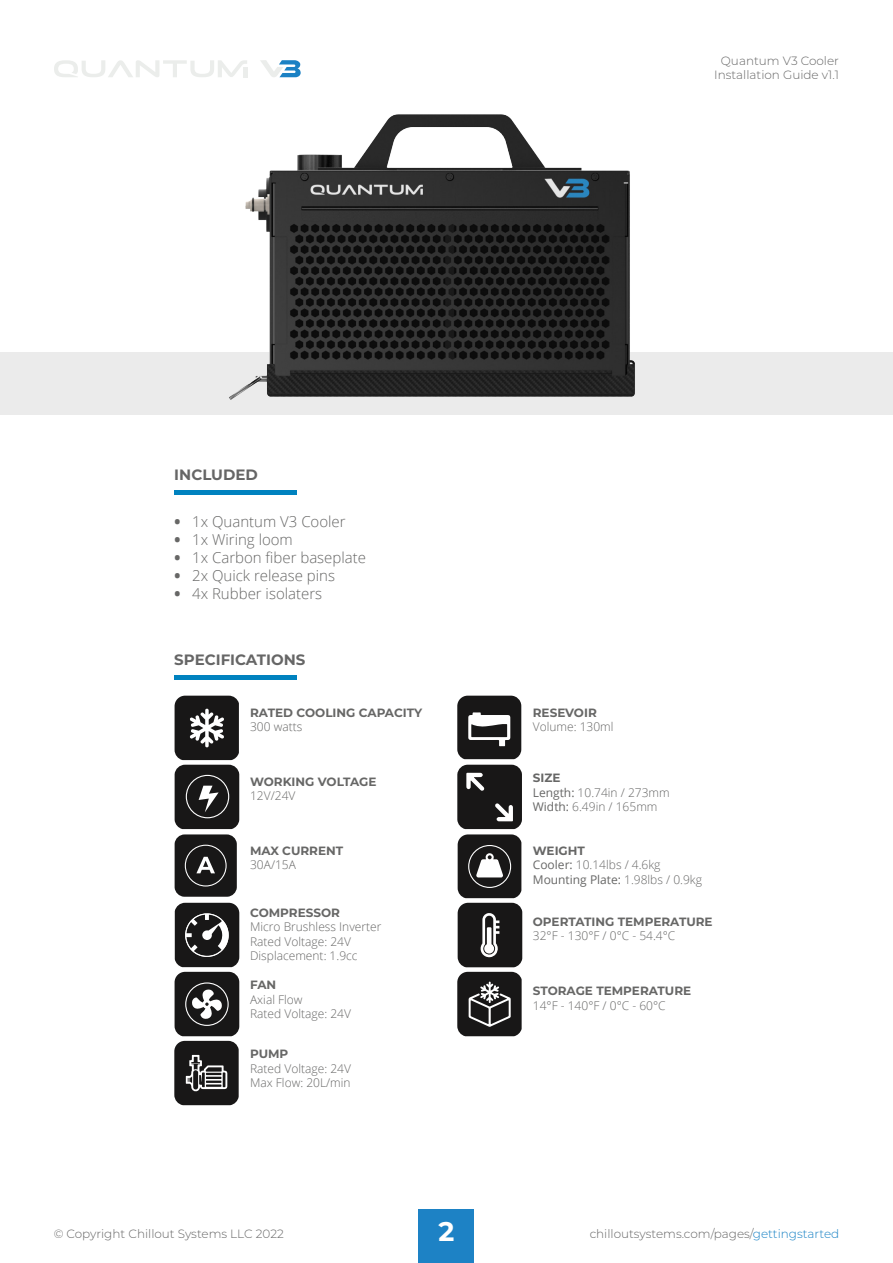
<style>
.page{position:relative;width:893px;height:1263px;background:#fff}
.page>*{position:absolute;margin:0;border:0;box-sizing:border-box;transform-origin:0 0}
.t1{font:700 27px "Montserrat";color:#fff}
.t2{font:300 15px "Open Sans";color:#676766}
.t3{font:700 15px "Montserrat";color:#666}
.t4{font:300 12px/14.4px "Open Sans";color:#676766}
.t5{font:300 12px/14.4px "Montserrat";color:#666;text-align:center}
.t6{font:700 12px/14.4px "Montserrat";color:#676766}
.s1{font-weight:800}
.s2{font-family:"Open Sans";font-weight:300}
.s3{font-family:"Montserrat";font-weight:700}
.s4{font-weight:400}
.s5{color:#1882c5}
</style>
<div class="page">
<div style="left:418px;top:1209px;width:55px;height:54px;background:#1d82c5"></div>
<svg style="left:54px;top:60px;width:193px;height:18px"></svg>
<hr style="left:243px;top:67px;width:4px;height:10px;background:#ebedeb">
<svg style="left:260px;top:60px;width:41px;height:17px"></svg>
<img style="left:211px;top:114px;width:443px;height:296px">
<div style="left:174px;top:675px;width:123px;height:5px;background:#0082bf"></div>
<hr style="left:175px;top:490px;width:122px;height:4px;background:#0082bf">
<svg style="left:174px;top:903px;width:65px;height:202px;background:#444343"></svg>
<svg style="left:457px;top:696px;width:64px;height:63px"></svg>
<svg style="left:175px;top:696px;width:64px;height:201px;background:#403f3f"></svg>
<svg style="left:457px;top:765px;width:65px;height:271px;background:#434343"></svg>
<p class="t5" style="left:714px;top:53px;width:126px">Quantum V3 Cooler<br>Installation Guide v1.1</p>
<p class="t3" style="left:174px;top:463px;width:85px">INCLUDED</p>
<p class="t2" style="left:175px;top:511px;width:173px"><span class="s1">•</span> 1x Quantum V3 Cooler</p>
<p class="t2" style="left:175px;top:529px;width:120px"><span class="s1">•</span> 1x Wiring loom</p>
<p class="t2" style="left:175px;top:547px;width:193px"><span class="s1">•</span> 1x Carbon fiber baseplate</p>
<p class="t2" style="left:175px;top:565px;width:162px"><span class="s1">•</span> 2x Quick release pins</p>
<p class="t2" style="left:175px;top:583px;width:149px"><span class="s1">•</span> 4x Rubber isolaters</p>
<p class="t3" style="left:174px;top:649px;width:133px">SPECIFICATIONS</p>
<p class="t6" style="left:250px;top:705px;width:174px">RATED COOLING CAPACITY<br><span class="s2">300 watts</span></p>
<p class="t6" style="left:250px;top:774px;width:128px">WORKING VOLTAGE<br><span class="s2">12V/24V</span></p>
<p class="t6" style="left:250px;top:843px;width:95px">MAX CURRENT<br><span class="s2">30A/15A</span></p>
<p class="t4" style="left:250px;top:905px;width:133px"><span class="s3">COMPRESSOR<br></span>Micro Brushless Inverter<br>Rated Voltage: 24V<br>Displacement: 1.9cc</p>
<p class="t4" style="left:250px;top:977px;width:102px"><span class="s3">FAN<br></span>Axial Flow<br>Rated Voltage: 24V</p>
<p class="t4" style="left:250px;top:1046px;width:102px"><span class="s3">PUMP<br></span>Rated Voltage: 24V<br>Max Flow: 20L/min</p>
<p class="t4" style="left:533px;top:705px;width:82px"><span class="s3">RESEVOIR<br></span>Volume: 130ml</p>
<p class="t4" style="left:533px;top:770px;width:138px"><span class="s3">SIZE<br></span><span class="s4">Length:</span> 10.74in / 273mm<br><span class="s4">Width:</span> 6.49in / 165mm</p>
<p class="t4" style="left:533px;top:843px;width:171px"><span class="s3">WEIGHT<br></span><span class="s4">Cooler:</span> 10.14lbs / 4.6kg<br><span class="s4">Mounting Plate:</span> 1.98lbs / 0.9kg</p>
<p class="t6" style="left:533px;top:914px;width:181px">OPERTATING TEMPERATURE<br><span class="s2">32°F - 130°F / 0°C - 54.4°C</span></p>
<p class="t4" style="left:533px;top:983px;width:160px"><span class="s3">STORAGE TEMPERATURE<br></span>14°F - 140°F / 0°C - 60°C</p>
<p class="t5" style="left:54px;top:1226px;width:232px">© Copyright Chillout Systems LLC 2022</p>
<h1 class="t1" style="left:438px;top:1212px;width:17px">2</h1>
<p class="t5" style="left:590px;top:1226px;width:251px">chilloutsystems.com/pages/<span class="s5">gettingstarted</span></p>
</div>
